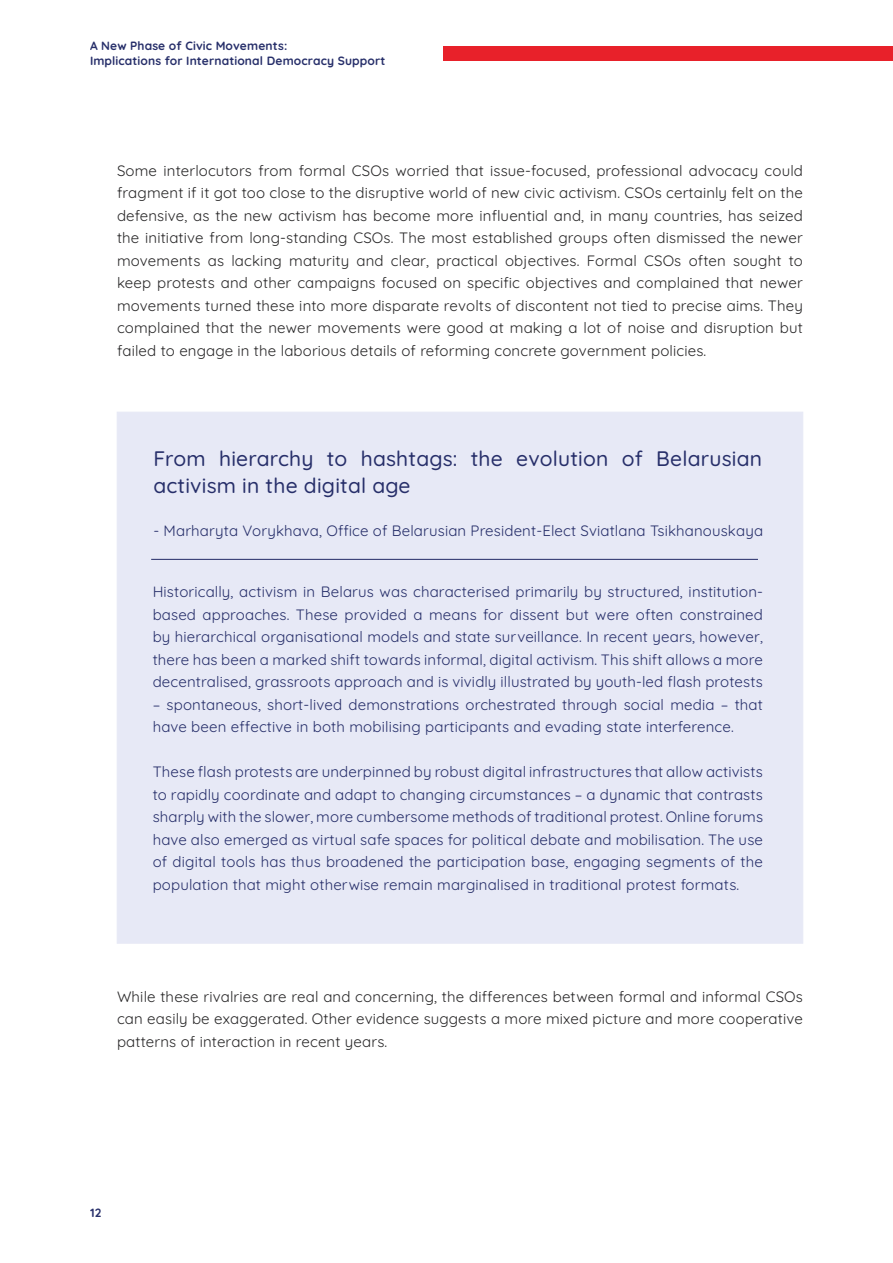
<style>
.page{position:relative;width:893px;height:1263px;background:#fff}
.page>*{position:absolute;margin:0;border:0;box-sizing:border-box;transform-origin:0 0}
.t1{font:500 21px/27px "Quicksand";letter-spacing:.01em;color:#272f6a}
.t2{font:15px/22.5px "Quicksand";letter-spacing:.01em;color:#272f6a;text-align:justify}
.t3{font:15px/22.5px "Quicksand";letter-spacing:.01em;color:#292829;text-align:justify}
.t4{font:700 12px/14.4px "Quicksand";letter-spacing:.01em;color:#272f6a}
</style>
<div class="page">
<div style="left:443px;top:46px;width:450px;height:14px;background:#e8212a"></div>
<div style="left:117px;top:412px;width:686px;height:531px;background:#e7e9f6"></div>
<hr style="left:151px;top:559px;width:607px;height:1px;background:#272f6a">
<p class="t4" style="left:90px;top:38px;width:297px">A New Phase of Civic Movements:<br>Implications for International Democracy Support</p>
<p class="t3" style="left:117px;top:159px;width:687px">Some interlocutors from formal CSOs worried that issue-focused, professional advocacy could fragment if it got too close to the disruptive world of new civic activism. CSOs certainly felt on the defensive, as the new activism has become more influential and, in many countries, has seized the initiative from long-standing CSOs. The most established groups often dismissed the newer movements as lacking maturity and clear, practical objectives. Formal CSOs often sought to keep protests and other campaigns focused on specific objectives and complained that newer movements turned these into more disparate revolts of discontent not tied to precise aims. They complained that the newer movements were good at making a lot of noise and disruption but failed to engage in the laborious details of reforming concrete government policies.</p>
<h1 class="t1" style="left:153px;top:445px;width:610px">From hierarchy to hashtags: the evolution of Belarusian activism in the digital age</h1>
<p class="t2" style="left:153px;top:520px;width:611px">- Marharyta Vorykhava, Office of Belarusian President-Elect Sviatlana Tsikhanouskaya</p>
<p class="t2" style="left:153px;top:580px;width:612px">Historically, activism in Belarus was characterised primarily by structured, institution&shy;based approaches. These provided a means for dissent but were often constrained by hierarchical organisational models and state surveillance. In recent years, however, there has been a marked shift towards informal, digital activism. This shift allows a more decentralised, grassroots approach and is vividly illustrated by youth-led flash protests</p>
<p class="t2" style="left:153px;top:693px;width:612px">– spontaneous, short-lived demonstrations orchestrated through social media – that have been effective in both mobilising participants and evading state interference.</p>
<p class="t2" style="left:153px;top:760px;width:612px">These flash protests are underpinned by robust digital infrastructures that allow activists to rapidly coordinate and adapt to changing circumstances – a dynamic that contrasts sharply with the slower, more cumbersome methods of traditional protest. Online forums have also emerged as virtual safe spaces for political debate and mobilisation. The use of digital tools has thus broadened the participation base, engaging segments of the population that might otherwise remain marginalised in traditional protest formats.</p>
<p class="t3" style="left:117px;top:985px;width:687px">While these rivalries are real and concerning, the differences between formal and informal CSOs can easily be exaggerated. Other evidence suggests a more mixed picture and more cooperative patterns of interaction in recent years.</p>
<p class="t4" style="left:90px;top:1205px;width:13px">12</p>
</div>
